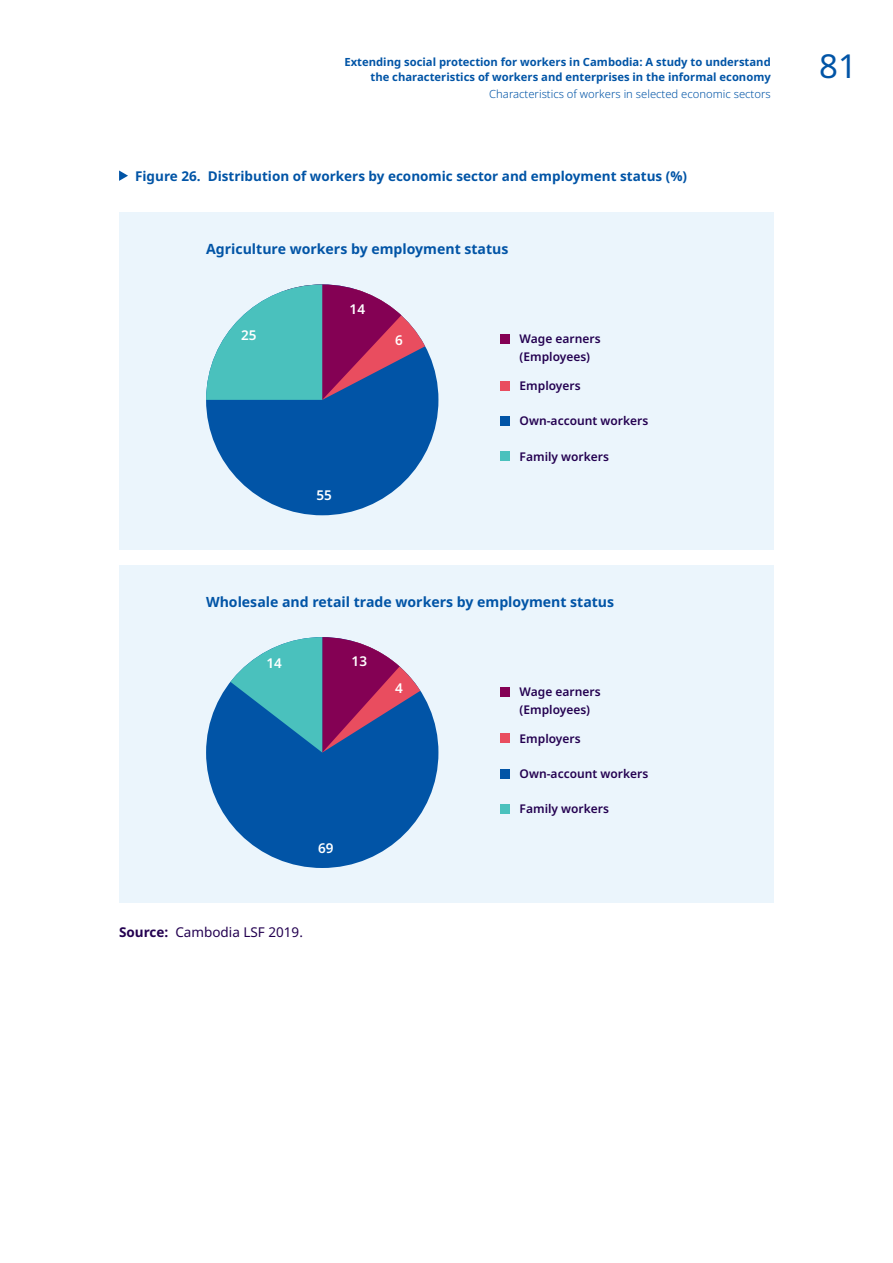
<style>
.page{position:relative;width:893px;height:1263px;background:#fff}
.page>*{position:absolute;margin:0;border:0;box-sizing:border-box;transform-origin:0 0}
.t1{font:33px "Noto Sans";color:#0154a6}
.t2{font:700 14.1px "Noto Sans";color:#0154a6}
.t3{font:700 13.5px "Noto Sans";color:#0154a6}
.t4{font:13.5px "Noto Sans";color:#230050}
.t5{font:600 13.5px "Noto Sans";color:#fff}
.t6{font:600 12px "Noto Sans";color:#230050}
.t7{font:700 11.25px/15px "Noto Sans";color:#0154a6;text-align:right}
.t8{font:300 11.25px "Noto Sans";color:#0154a6}
.s1{font-weight:700}
</style>
<div class="page">
<svg style="left:119px;top:170px;width:9px;height:11px"></svg>
<div style="left:119px;top:212px;width:655px;height:338px;background:#ebf5fc"></div>
<div style="left:500px;top:335px;width:10px;height:9px;background:#840154"></div>
<div style="left:500px;top:381px;width:10px;height:9px;background:#e94d5f"></div>
<div style="left:500px;top:416px;width:10px;height:10px;background:#0154a6"></div>
<div style="left:500px;top:452px;width:10px;height:9px;background:#4ac1bd"></div>
<div style="left:206px;top:284px;width:232px;height:231px;background:#0154a6;border-radius:50%"></div>
<svg style="left:206px;top:284px;width:219px;height:116px"></svg>
<div style="left:119px;top:565px;width:655px;height:337px;background:#ebf5fc"></div>
<div style="left:500px;top:687px;width:10px;height:10px;background:#840154"></div>
<div style="left:500px;top:733px;width:10px;height:10px;background:#e94d5f"></div>
<div style="left:500px;top:769px;width:10px;height:9px;background:#0154a6"></div>
<div style="left:500px;top:804px;width:10px;height:10px;background:#4ac1bd"></div>
<div style="left:206px;top:637px;width:232px;height:231px;background:#0154a6;border-radius:50%"></div>
<svg style="left:230px;top:637px;width:190px;height:115px"></svg>
<p class="t7" style="left:344px;top:55px;width:428px">Extending social protection for workers in Cambodia: A study to understand the characteristics of workers and enterprises in the informal economy</p>
<p class="t8" style="left:489px;top:86px;width:283px">Characteristics of workers in selected economic sectors</p>
<p class="t3" style="left:135px;top:166px;width:553px">Figure 26. Distribution of workers by economic sector and employment status (%)</p>
<p class="t2" style="left:206px;top:239px;width:304px">Agriculture workers by employment status</p>
<p class="t5" style="left:241px;top:325px;width:17px">25</p>
<p class="t5" style="left:350px;top:300px;width:17px">14</p>
<p class="t5" style="left:395px;top:330px;width:9px">6</p>
<p class="t5" style="left:317px;top:486px;width:17px">55</p>
<p class="t6" style="left:520px;top:331px;width:82px">Wage earners</p>
<p class="t6" style="left:520px;top:348px;width:72px">(Employees)</p>
<p class="t6" style="left:520px;top:377px;width:63px">Employers</p>
<p class="t6" style="left:520px;top:412px;width:130px">Own-account workers</p>
<p class="t6" style="left:520px;top:448px;width:91px">Family workers</p>
<p class="t2" style="left:206px;top:592px;width:410px">Wholesale and retail trade workers by employment status</p>
<p class="t5" style="left:266px;top:653px;width:17px">14</p>
<p class="t5" style="left:352px;top:652px;width:17px">13</p>
<p class="t5" style="left:395px;top:679px;width:9px">4</p>
<p class="t5" style="left:318px;top:839px;width:17px">69</p>
<p class="t4" style="left:119px;top:923px;width:185px"><span class="s1">Source:</span> Cambodia LSF 2019.</p>
<p class="t6" style="left:520px;top:683px;width:82px">Wage earners</p>
<p class="t6" style="left:520px;top:701px;width:72px">(Employees)</p>
<p class="t6" style="left:520px;top:730px;width:63px">Employers</p>
<p class="t6" style="left:520px;top:765px;width:130px">Own-account workers</p>
<p class="t6" style="left:520px;top:800px;width:91px">Family workers</p>
<h1 class="t1" style="left:819px;top:42px;width:39px">81</h1>
</div>
